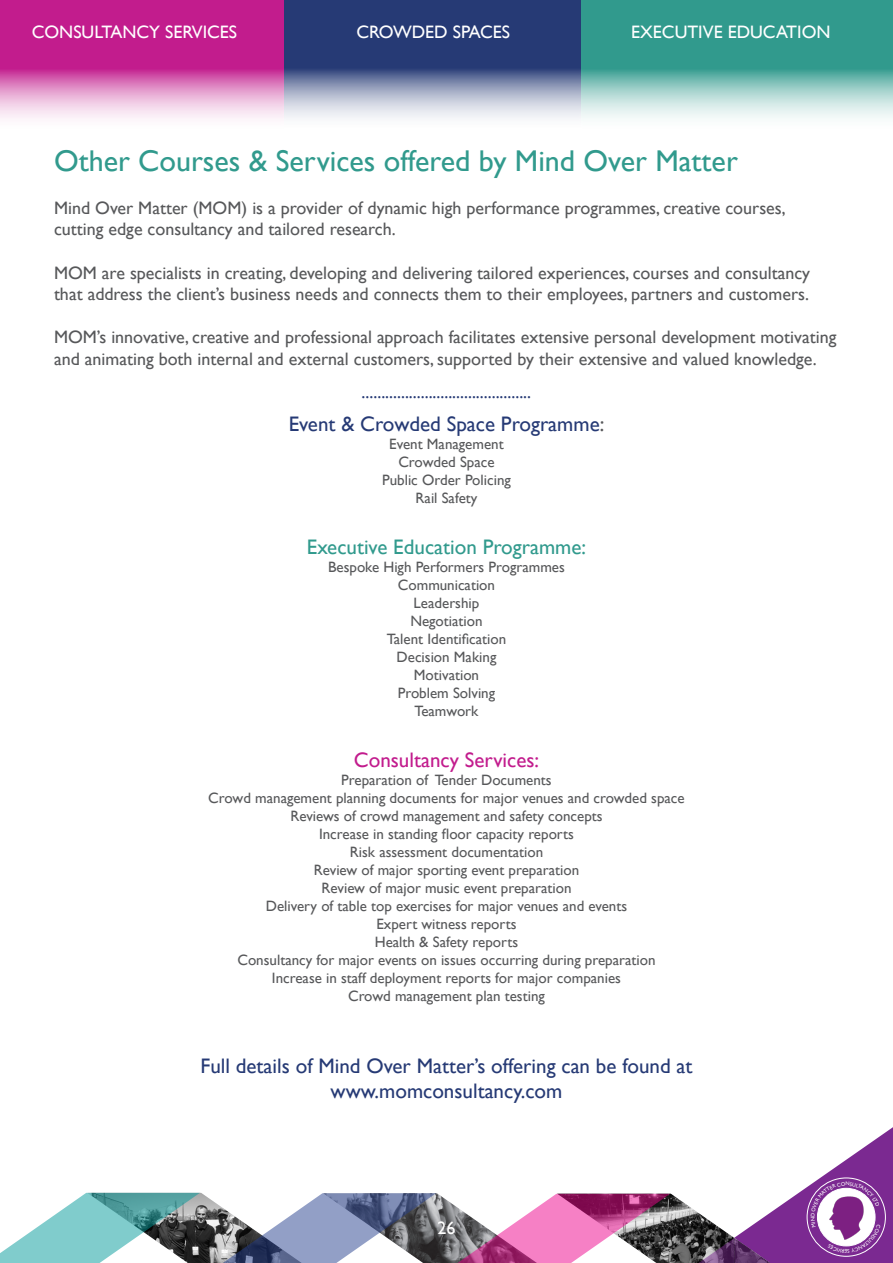
<style>
.page{position:relative;width:893px;height:1263px;background:#fff}
.page>*{position:absolute;margin:0;border:0;box-sizing:border-box;transform-origin:0 0}
.t1{font:30px "Gill Sans";color:#319a8d}
.t2{font:21px "Gill Sans";color:#263a75}
.t3{font:21px "Gill Sans";color:#319a8d}
.t4{font:21px "Gill Sans";color:#c21c8d}
.t5{font:18px/21.6px "Gill Sans";color:#57585a}
.t6{font:18px "Gill Sans";color:#fff}
.t7{font:18px "Gill Sans";color:#263a75}
.t8{font:15px "Gill Sans";color:#57585a}
.s1{color:#57585a}
</style>
<div class="page">
<svg style="left:284px;top:0;width:297px;height:118px;background:#5a6996"></svg>
<svg style="left:0;top:0;width:284px;height:119px;background:#d053a8"></svg>
<svg style="left:581px;top:0;width:312px;height:118px;background:#62b1a8"></svg>
<svg style="left:0;top:1127px;width:893px;height:136px"></svg>
<p class="t6" style="left:32px;top:21px;width:207px">CONSULTANCY SERVICES</p>
<p class="t6" style="left:356px;top:21px;width:155px">CROWDED SPACES</p>
<p class="t6" style="left:631px;top:21px;width:201px">EXECUTIVE EDUCATION</p>
<p class="t1" style="left:54px;top:143px;width:685px">Other Courses &amp; Services offered by Mind Over Matter</p>
<p class="t5" style="left:54px;top:197px;width:733px">Mind Over Matter (MOM) is a provider of dynamic high performance programmes, creative courses,</p>
<p class="t5" style="left:54px;top:218px;width:343px">cutting edge consultancy and tailored research.</p>
<p class="t5" style="left:54px;top:262px;width:758px">MOM are specialists in creating, developing and delivering tailored experiences, courses and consultancy that address the client’s business needs and connects them to their employees, partners and customers.</p>
<p class="t5" style="left:54px;top:326px;width:784px">MOM’s innovative, creative and professional approach facilitates extensive personal development motivating and animating both internal and external customers, supported by their extensive and valued knowledge.</p>
<p class="t7" style="left:362px;top:381px;width:171px">...........................................</p>
<p class="t2" style="left:289px;top:412px;width:317px">Event &amp; Crowded Space Programme<span class="s1">:</span></p>
<p class="t8" style="left:389px;top:435px;width:116px">Event Management</p>
<p class="t8" style="left:398px;top:453px;width:98px">Crowded Space</p>
<p class="t8" style="left:382px;top:471px;width:130px">Public Order Policing</p>
<p class="t8" style="left:416px;top:489px;width:63px">Rail Safety</p>
<p class="t3" style="left:307px;top:535px;width:281px">Executive Education Programme:</p>
<p class="t8" style="left:328px;top:558px;width:238px">Bespoke High Performers Programmes</p>
<p class="t8" style="left:398px;top:576px;width:99px">Communication</p>
<p class="t8" style="left:414px;top:594px;width:67px">Leadership</p>
<p class="t8" style="left:410px;top:612px;width:74px">Negotiation</p>
<p class="t8" style="left:387px;top:630px;width:121px">Talent Identification</p>
<p class="t8" style="left:397px;top:648px;width:101px">Decision Making</p>
<p class="t8" style="left:414px;top:666px;width:67px">Motivation</p>
<p class="t8" style="left:398px;top:684px;width:99px">Problem Solving</p>
<p class="t8" style="left:415px;top:702px;width:65px">Teamwork</p>
<p class="t4" style="left:354px;top:748px;width:187px">Consultancy Services:</p>
<p class="t8" style="left:341px;top:771px;width:212px">Preparation of Tender Documents</p>
<p class="t8" style="left:208px;top:789px;width:478px">Crowd management planning documents for major venues and crowded space</p>
<p class="t8" style="left:290px;top:807px;width:314px">Reviews of crowd management and safety concepts</p>
<p class="t8" style="left:319px;top:825px;width:256px">Increase in standing floor capacity reports</p>
<p class="t8" style="left:350px;top:843px;width:195px">Risk assessment documentation</p>
<p class="t8" style="left:314px;top:861px;width:267px">Review of major sporting event preparation</p>
<p class="t8" style="left:321px;top:879px;width:252px">Review of major music event preparation</p>
<p class="t8" style="left:266px;top:897px;width:363px">Delivery of table top exercises for major venues and events</p>
<p class="t8" style="left:376px;top:915px;width:142px">Expert witness reports</p>
<p class="t8" style="left:375px;top:933px;width:145px">Health &amp; Safety reports</p>
<p class="t8" style="left:237px;top:951px;width:420px">Consultancy for major events on issues occurring during preparation</p>
<p class="t8" style="left:272px;top:969px;width:351px">Increase in staff deployment reports for major companies</p>
<p class="t8" style="left:348px;top:987px;width:198px">Crowd management plan testing</p>
<p class="t2" style="left:200px;top:1054px;width:493px">Full details of Mind Over Matter’s offering can be found at</p>
<p class="t2" style="left:331px;top:1079px;width:233px">www.momconsultancy.com</p>
<p class="t6" style="left:437px;top:1218px;width:19px">26</p>
</div>
